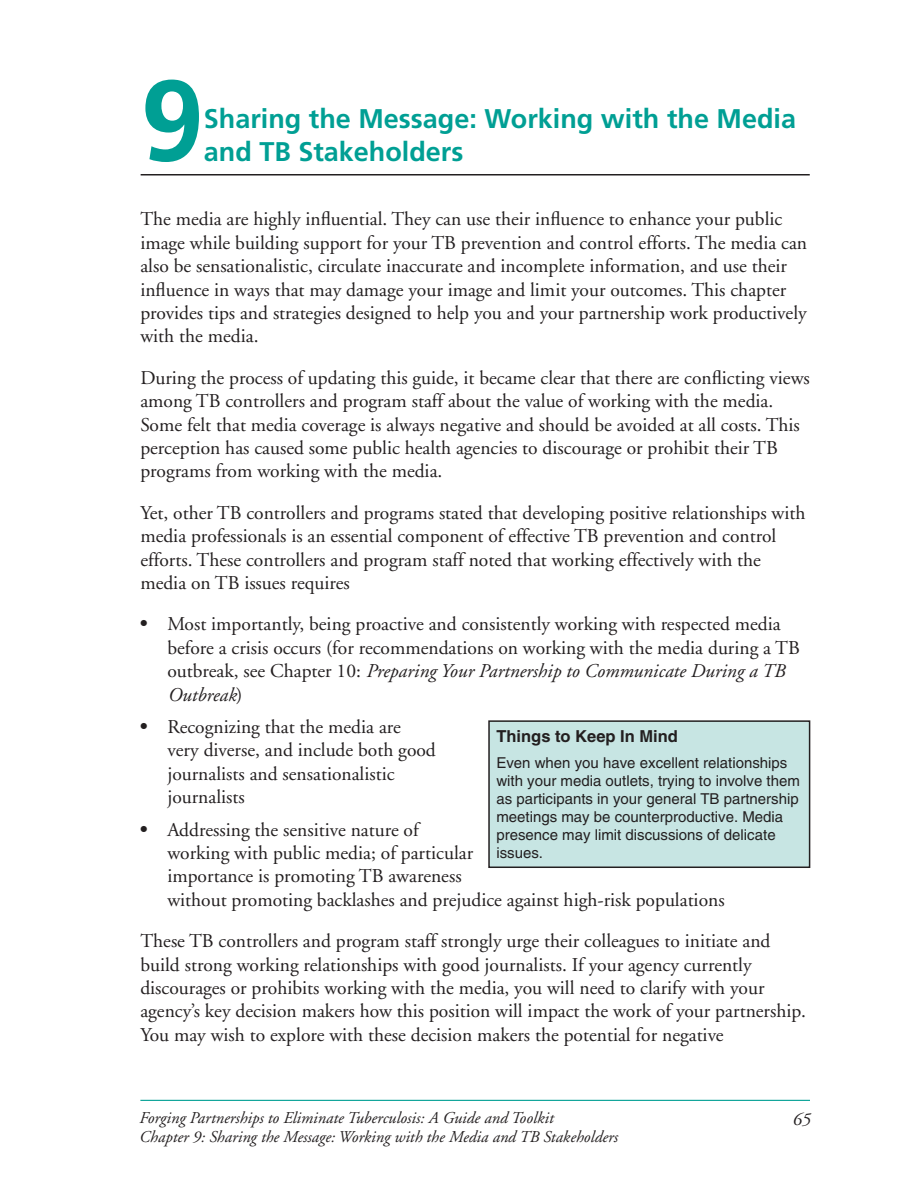
<style>
.page{position:relative;width:918px;height:1188px;background:#fff}
.page>*{position:absolute;margin:0;border:0;box-sizing:border-box;transform-origin:0 0}
.t1{font:700 114.15px "Frutiger";color:#009f94}
.t2{font:700 27px/32.4px "Frutiger";color:#009f94}
.t3{font:19.5px/23.4px "Adobe Garamond";color:#231f20}
.t4{font:italic 18px "Adobe Garamond";color:#231f20}
.t5{font:italic 16.5px "Adobe Garamond";color:#231f20}
.t6{font:700 16.5px "Helvetica";color:#231f20}
.t7{font:15px/18px "Helvetica";color:#231f20}
.s1{font-family:"Helvetica"}
.s2{font-style:italic}
</style>
<div class="page">
<hr style="left:140px;top:1100px;width:670px;height:1px;background:#009f94">
<div style="left:489px;top:721px;width:321px;height:146px;background:#c7e5e3"></div>
<div style="left:488px;top:720px;width:322px;height:148px;border:2px solid #231f20"></div>
<hr style="left:141px;top:174px;width:669px;height:2px;background:#231f20">
<h1 class="t1" style="left:140px;top:54px;width:65px">9</h1>
<h2 class="t2" style="left:204px;top:103px;width:594px">Sharing the Message: Working with the Media and TB Stakeholders</h2>
<p class="t3" style="left:140px;top:208px;width:668px">The media are highly influential. They can use their influence to enhance your public image while building support for your TB prevention and control efforts. The media can also be sensationalistic, circulate inaccurate and incomplete information, and use their influence in ways that may damage your image and limit your outcomes. This chapter provides tips and strategies designed to help you and your partnership work productively with the media.</p>
<p class="t3" style="left:140px;top:366px;width:671px">During the process of updating this guide, it became clear that there are conflicting views among TB controllers and program staff about the value of working with the media.<br>Some felt that media coverage is always negative and should be avoided at all costs. This perception has caused some public health agencies to discourage or prohibit their TB programs from working with the media.</p>
<p class="t3" style="left:140px;top:501px;width:667px">Yet, other TB controllers and programs stated that developing positive relationships with media professionals is an essential component of effective TB prevention and control efforts. These controllers and program staff noted that working effectively with the media on TB issues requires</p>
<p class="t3" style="left:167px;top:613px;width:634px;text-indent:-27px"><span class="s1">•</span> Most importantly, being proactive and consistently working with respected media before a crisis occurs (for recommendations on working with the media during a TB outbreak, see Chapter 10: <span class="s2">Preparing Your Partnership to Communicate During a TB Outbreak</span>)</p>
<p class="t3" style="left:167px;top:716px;width:270px;text-indent:-27px"><span class="s1">•</span> Recognizing that the media are very diverse, and include both good journalists and sensationalistic journalists</p>
<p class="t3" style="left:167px;top:818px;width:559px;text-indent:-27px"><span class="s1">•</span> Addressing the sensitive nature of<br>working with public media; of particular<br>importance is promoting TB awareness<br>without promoting backlashes and prejudice against high-risk populations</p>
<p class="t3" style="left:140px;top:930px;width:667px">These TB controllers and program staff strongly urge their colleagues to initiate and build strong working relationships with good journalists. If your agency currently discourages or prohibits working with the media, you will need to clarify with your agency’s key decision makers how this position will impact the work of your partnership.<br>You may wish to explore with these decision makers the potential for negative</p>
<p class="t6" style="left:496px;top:726px;width:183px">Things to Keep In Mind</p>
<p class="t7" style="left:496px;top:754px;width:305px">Even when you have excellent relationships with your media outlets, trying to involve them as participants in your general TB partnership meetings may be counterproductive. Media presence may limit discussions of delicate issues.</p>
<p class="t5" style="left:139px;top:1109px;width:416px">Forging Partnerships to Eliminate Tuberculosis: A Guide and Toolkit</p>
<p class="t4" style="left:792px;top:1109px;width:10px">65</p>
<p class="t5" style="left:139px;top:1128px;width:480px">Chapter 9: Sharing the Message: Working with the Media and TB Stakeholders</p>
</div>
